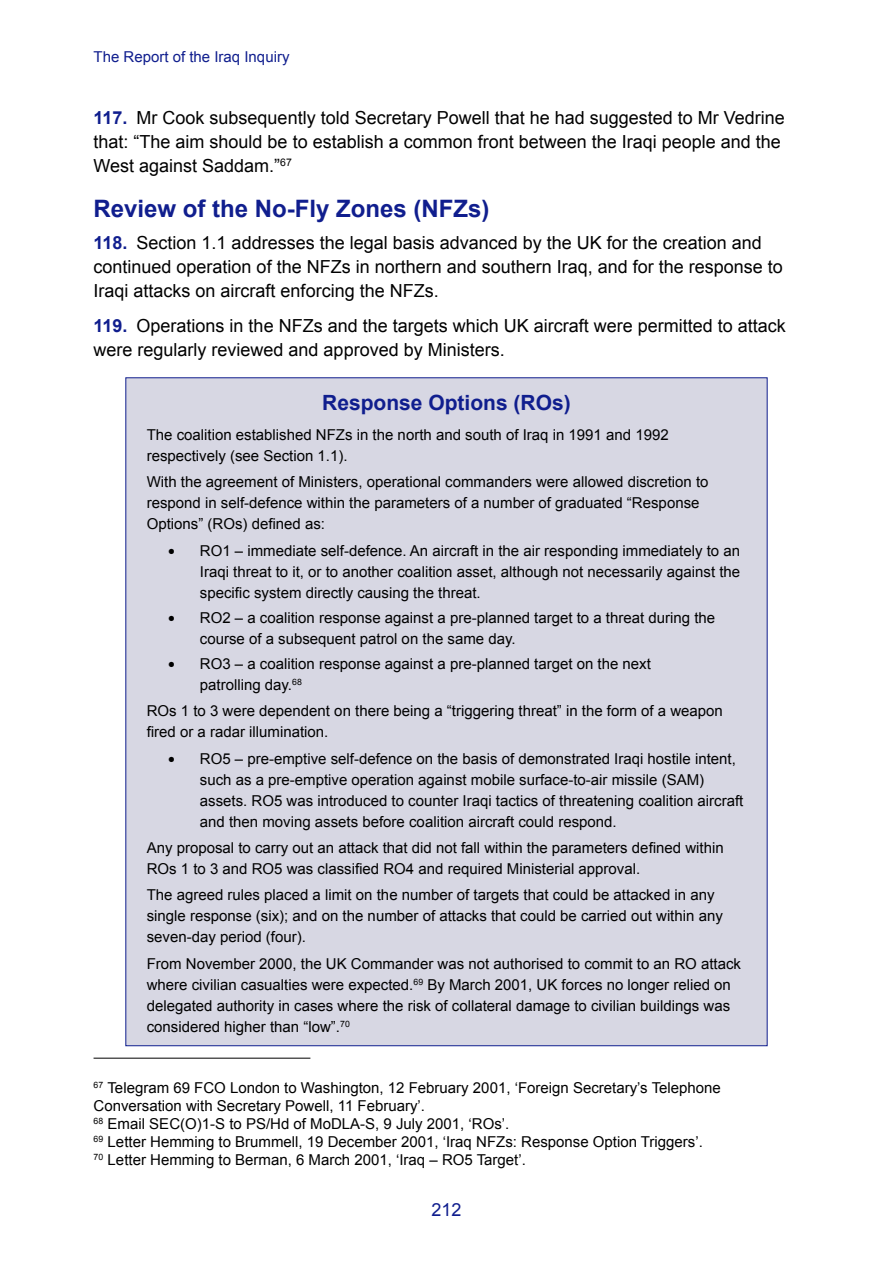
<style>
.page{position:relative;width:893px;height:1263px;background:#fff}
.page>*{position:absolute;margin:0;border:0;box-sizing:border-box;transform-origin:0 0}
.Heading_C{font:700 24px "Arial";color:#101e8e}
.Box_Heading{font:700 21px "Arial";color:#101e8e}
.t1{font:18px/24px "Arial";color:#000}
.t2{font:18px "Arial";color:#101e8e}
.Box_Text{font:15px/21px "Arial";color:#000}
.Footnote{font:15px/18px "Arial";color:#000}
.t3{font:15px "Arial";color:#101e8e}
.s1{font-weight:700;color:#101e8e}
.s2{font-size:21px}
</style>
<div class="page">
<div style="left:125px;top:377px;width:642px;height:669px;background:#d7d7e3"></div>
<hr style="left:94px;top:1058px;width:216px;height:1px;background:#000">
<p class="t3" style="left:94px;top:47px;width:197px">The Report of the Iraq Inquiry</p>
<p class="t1" style="left:94px;top:106px;width:693px"><span class="s1">117.</span> Mr Cook subsequently told Secretary Powell that he had suggested to Mr Vedrine that: “The aim should be to establish a common front between the Iraqi people and the<br>West against Saddam.”<sup>67</sup></p>
<p class="Heading_C" style="left:94px;top:195px;width:398px">Review of the No-Fly Zones (NFZs)</p>
<p class="t1" style="left:94px;top:231px;width:691px"><span class="s1">118.</span> Section 1.1 addresses the legal basis advanced by the UK for the creation and continued operation of the NFZs in northern and southern Iraq, and for the response to<br>Iraqi attacks on aircraft enforcing the NFZs.</p>
<p class="t1" style="left:94px;top:314px;width:694px"><span class="s1">119.</span> Operations in the NFZs and the targets which UK aircraft were permitted to attack were regularly reviewed and approved by Ministers.</p>
<p class="Box_Heading" style="left:322px;top:391px;width:250px">Response Options (ROs)</p>
<p class="Box_Text" style="left:147px;top:424px;width:523px">The coalition established NFZs in the north and south of Iraq in 1991 and 1992 respectively (see Section 1.1).</p>
<p class="Box_Text" style="left:147px;top:472px;width:563px">With the agreement of Ministers, operational commanders were allowed discretion to respond in self-defence within the parameters of a number of graduated “Response<br>Options” (ROs) defined as:</p>
<p class="Box_Text" style="left:200px;top:540px;width:542px;text-align:justify;text-indent:-32px"><span class="s2">•</span> RO1 – immediate self-defence. An aircraft in the air responding immediately to an Iraqi threat to it, or to another coalition asset, although not necessarily against the specific system directly causing the threat.</p>
<p class="Box_Text" style="left:200px;top:607px;width:517px;text-indent:-32px"><span class="s2">•</span> RO2 – a coalition response against a pre-planned target to a threat during the course of a subsequent patrol on the same day.</p>
<p class="Box_Text" style="left:200px;top:653px;width:453px;text-indent:-32px"><span class="s2">•</span> RO3 – a coalition response against a pre-planned target on the next patrolling day.<sup>68</sup></p>
<p class="Box_Text" style="left:147px;top:701px;width:578px">ROs 1 to 3 were dependent on there being a “triggering threat” in the form of a weapon fired or a radar illumination.</p>
<p class="Box_Text" style="left:200px;top:748px;width:545px;text-indent:-32px"><span class="s2">•</span> RO5 – pre-emptive self-defence on the basis of demonstrated Iraqi hostile intent, such as a pre-emptive operation against mobile surface-to-air missile (SAM) assets. RO5 was introduced to counter Iraqi tactics of threatening coalition aircraft and then moving assets before coalition aircraft could respond.</p>
<p class="Box_Text" style="left:147px;top:837px;width:578px">Any proposal to carry out an attack that did not fall within the parameters defined within<br>ROs 1 to 3 and RO5 was classified RO4 and required Ministerial approval.</p>
<p class="Box_Text" style="left:147px;top:885px;width:578px">The agreed rules placed a limit on the number of targets that could be attacked in any single response (six); and on the number of attacks that could be carried out within any seven-day period (four).</p>
<p class="Box_Text" style="left:147px;top:953px;width:596px">From November 2000, the UK Commander was not authorised to commit to an RO attack where civilian casualties were expected.<sup>69</sup> By March 2001, UK forces no longer relied on delegated authority in cases where the risk of collateral damage to civilian buildings was considered higher than “low”.<sup>70</sup></p>
<p class="Footnote" style="left:94px;top:1079px;width:629px"><sup>67</sup> Telegram 69 FCO London to Washington, 12 February 2001, ‘Foreign Secretary’s Telephone<br>Conversation with Secretary Powell, 11 February’.</p>
<p class="Footnote" style="left:94px;top:1115px;width:417px"><sup>68</sup> Email SEC(O)1-S to PS/Hd of MoDLA-S, 9 July 2001, ‘ROs’.</p>
<p class="Footnote" style="left:94px;top:1133px;width:611px"><sup>69</sup> Letter Hemming to Brummell, 19 December 2001, ‘Iraq NFZs: Response Option Triggers’.</p>
<p class="Footnote" style="left:94px;top:1151px;width:434px"><sup>70</sup> Letter Hemming to Berman, 6 March 2001, ‘Iraq – RO5 Target’.</p>
<p class="t2" style="left:431px;top:1197px;width:32px">212</p>
</div>
